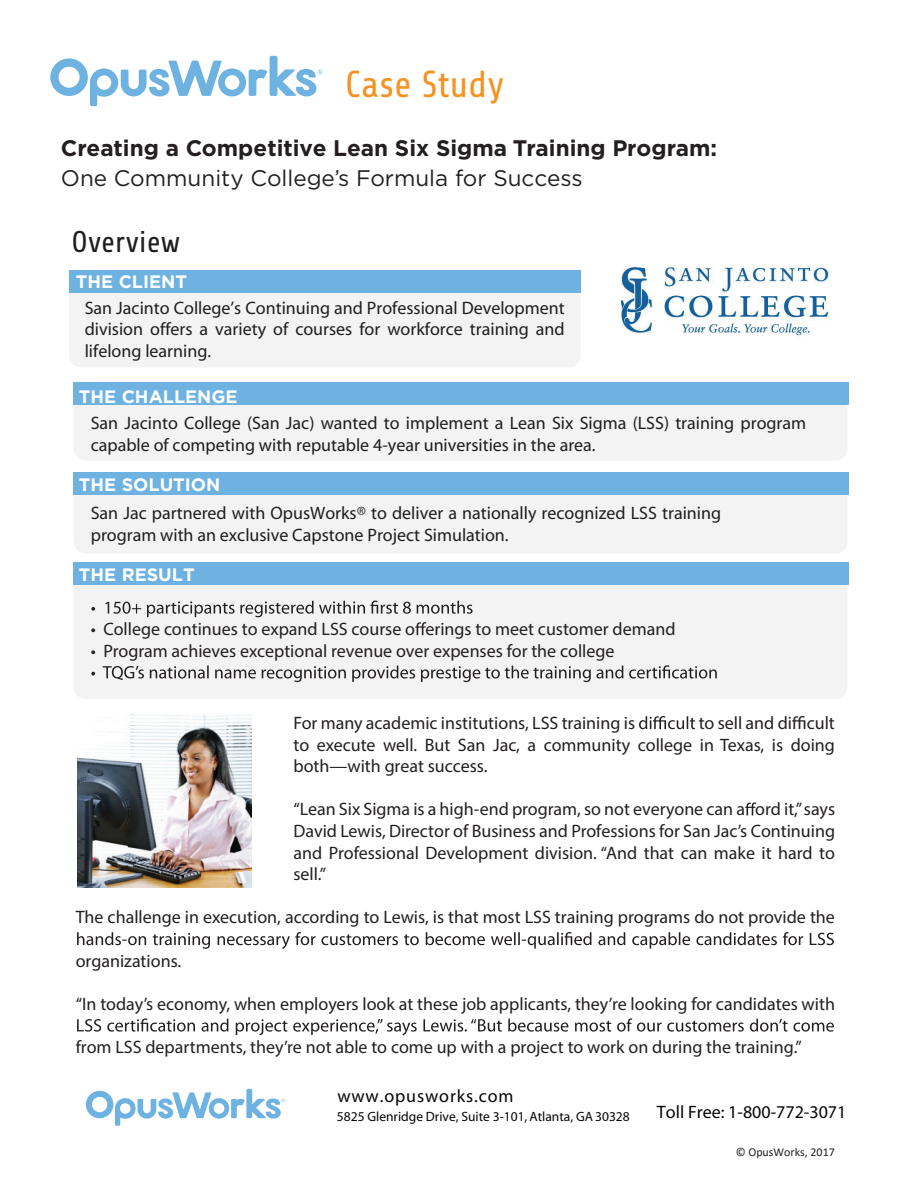
<style>
.page{position:relative;width:918px;height:1188px;background:#fff}
.page>*{position:absolute;margin:0;border:0;box-sizing:border-box;transform-origin:0 0}
.t1{font:37.5px "Share";color:#f69222}
.t2{font:30px "Share";color:#211e1e}
.t3{font:700 22.5px/30px "Gotham";color:#231f20}
.t4{font:18px/21.6px "Myriad Pro";color:#231f20;text-align:justify}
.t5{font:18px/21.6px "Myriad";color:#201d1e}
.t6{font:700 18px "Gotham";color:#fff}
.t7{font:18px "Myriad";color:#050605}
.t8{font:18px "Myriad";letter-spacing:.05em;color:#050605}
.t9{font:13.5px "Myriad";color:#050605}
.t10{font:12px "Calibri";color:#211e1e}
.s1{font-weight:400}
</style>
<div class="page">
<div style="left:74px;top:573px;width:774px;height:126px;background:#f3f3f4;border-radius:12px"></div>
<div style="left:74px;top:562px;width:775px;height:23px;background:#6db2e1"></div>
<div style="left:74px;top:483px;width:774px;height:71px;background:#f3f3f4;border-radius:12px"></div>
<div style="left:74px;top:472px;width:775px;height:23px;background:#6db2e1"></div>
<div style="left:74px;top:393px;width:774px;height:67px;background:#f3f3f4;border-radius:12px"></div>
<div style="left:74px;top:382px;width:775px;height:23px;background:#6db2e1"></div>
<div style="left:69px;top:280px;width:511px;height:88px;background:#f3f3f4;border-radius:12px"></div>
<div style="left:69px;top:270px;width:511px;height:22px;background:#6db2e1"></div>
<svg style="left:91px;top:601px;width:382px;height:34px"></svg>
<svg style="left:91px;top:665px;width:626px;height:17px"></svg>
<svg style="left:50px;top:56px;width:273px;height:50px"></svg>
<svg style="left:639px;top:716px;width:56px;height:13px"></svg>
<svg style="left:745px;top:802px;width:11px;height:13px"></svg>
<svg style="left:77px;top:932px;width:757px;height:17px"></svg>
<svg style="left:77px;top:1018px;width:757px;height:17px"></svg>
<img style="left:620px;top:265px;width:209px;height:71px">
<img style="left:77px;top:713px;width:174px;height:174px">
<svg style="left:86px;top:1089px;width:199px;height:37px"></svg>
<p class="t1" style="left:345px;top:63px;width:161px">Case Study</p>
<p class="t3" style="left:61px;top:133px;width:658px">Creating a Competitive Lean Six Sigma Training Program:<br><span class="s1">One Community College’s Formula for Success</span></p>
<p class="t2" style="left:71px;top:225px;width:111px">Overview</p>
<p class="t6" style="left:76px;top:270px;width:113px">THE CLIENT</p>
<p class="t5" style="left:85px;top:297px;width:482px;text-align:justify">San Jacinto College’s Continuing and Professional Development division offers a variety of courses for workforce training and lifelong learning.</p>
<p class="t6" style="left:79px;top:384px;width:160px">THE CHALLENGE</p>
<p class="t5" style="left:91px;top:413px;width:717px">San Jacinto College (San Jac) wanted to implement a Lean Six Sigma (LSS) training program capable of competing with reputable 4-year universities in the area.</p>
<p class="t6" style="left:79px;top:472px;width:143px">THE SOLUTION</p>
<p class="t5" style="left:91px;top:503px;width:632px">San Jac partnered with OpusWorks® to deliver a nationally recognized LSS training program with an exclusive Capstone Project Simulation.</p>
<p class="t6" style="left:79px;top:562px;width:117px">THE RESULT</p>
<p class="t4" style="left:91px;top:618px;width:586px">• College continues to expand LSS course o erings to meet customer demand</p>
<p class="t4" style="left:91px;top:640px;width:525px">• Program achieves exceptional revenue over expenses for the college</p>
<p class="t4" style="left:293px;top:712px;width:543px;text-indent:405px">to sell and difficult to execute well. But San Jac, a community college in Texas, is doing both—with great success.</p>
<p class="t4" style="left:293px;top:798px;width:543px">“Lean Six Sigma is a high-end program, so not everyone can a ord it,”says David Lewis, Director of Business and Professions for San Jac’s Continuing and Professional Development division. “And that can make it hard to sell.”</p>
<p class="t4" style="left:76px;top:906px;width:761px">The challenge in execution, according to Lewis, is that most LSS training programs do not provide the</p>
<p class="t4" style="left:76px;top:950px;width:107px">organizations.</p>
<p class="t4" style="left:76px;top:993px;width:761px">“In today’s economy, when employers look at these job applicants, they’re looking for candidates with</p>
<p class="t4" style="left:76px;top:1036px;width:728px">from LSS departments, they’re not able to come up with a project to work on during the training.”</p>
<p class="t4" style="left:293px;top:712px;width:343px">For many academic institutions, LSS training is</p>
<p class="t8" style="left:337px;top:1087px;width:178px">www.opusworks.com</p>
<p class="t9" style="left:337px;top:1110px;width:294px">5825 Glenridge Drive, Suite 3-101, Atlanta, GA 30328</p>
<p class="t7" style="left:657px;top:1103px;width:191px">Toll Free: 1-800-772-3071</p>
<p class="t10" style="left:736px;top:1143px;width:101px">© OpusWorks, 2017</p>
</div>
